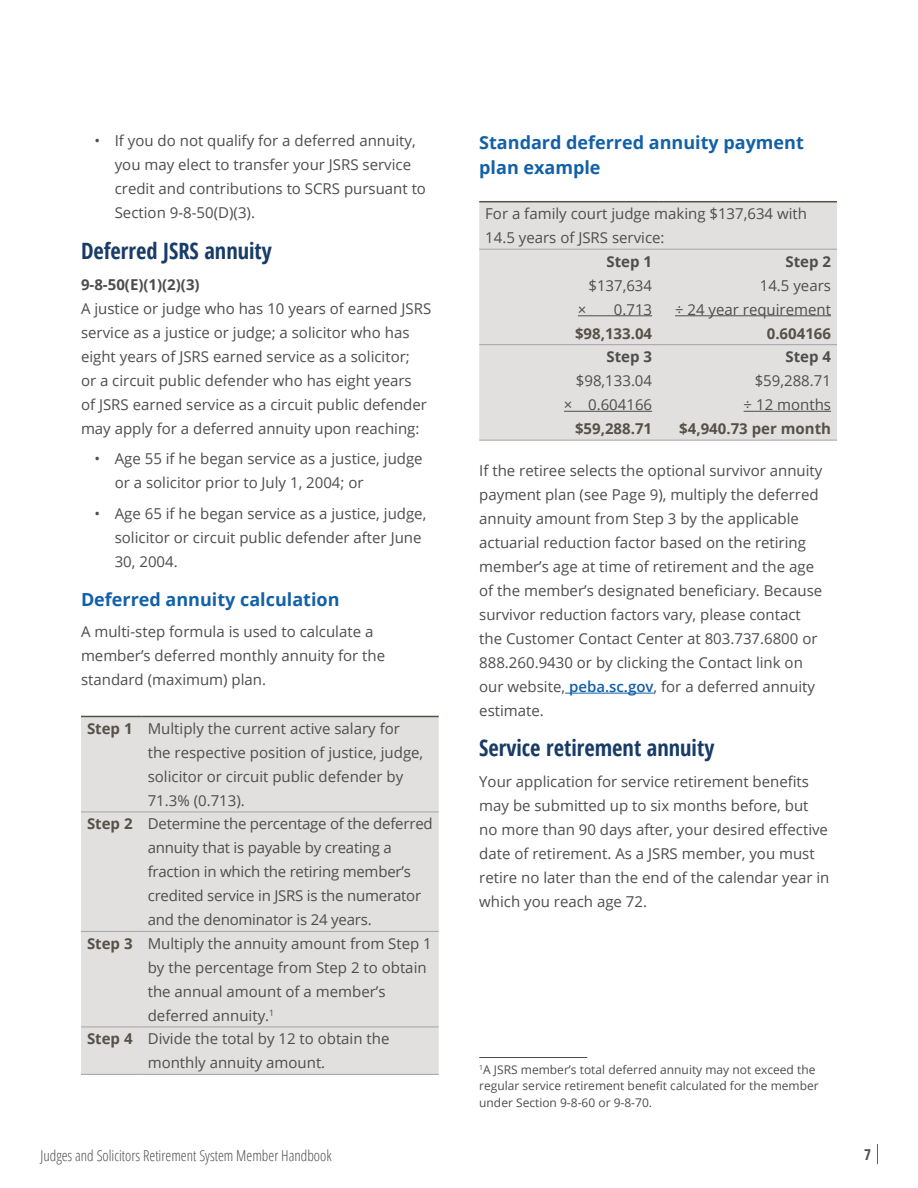
<style>
.page{position:relative;width:918px;height:1188px;background:#fff}
.page>*{position:absolute;margin:0;border:0;box-sizing:border-box;transform-origin:0 0}
.t1{font:700 condensed 22.5px "Open Sans";color:#183b67}
.t2{font:700 18px/25.5px "Open Sans";color:#1260a8}
.t3{font:15px/24px "Open Sans";color:#4d4d4f}
.t4{font:300 condensed 15px "Open Sans";color:#4d4d4f}
.t5{font:700 15px "Open Sans";color:#555048}
.t6{font:700 15px "Open Sans";color:#4d4d4f}
.t7{font:700 condensed 15px "Open Sans";color:#4d4d4f}
.t8{font:12px/16.5px "Open Sans";color:#4d4d4f}
.s1{font-weight:700;color:#555048}
.s2{font-weight:600;color:#1260a8}
</style>
<div class="page">
<svg style="left:877px;top:1144px;width:1px;height:20px"></svg>
<div style="left:81px;top:717px;width:358px;height:357px;background:#e2e0de"></div>
<hr style="left:81px;top:812px;width:61px;height:1px;background:#a2a4a7">
<hr style="left:142px;top:812px;width:297px;height:1px;background:#a2a4a7">
<hr style="left:81px;top:931px;width:61px;height:1px;background:#a2a4a7">
<hr style="left:142px;top:931px;width:297px;height:1px;background:#a2a4a7">
<hr style="left:81px;top:1027px;width:61px;height:1px;background:#a2a4a7">
<hr style="left:142px;top:1027px;width:297px;height:1px;background:#a2a4a7">
<hr style="left:81px;top:1074px;width:61px;height:1px;background:#a2a4a7">
<hr style="left:142px;top:1074px;width:297px;height:1px;background:#a2a4a7">
<hr style="left:81px;top:716px;width:61px;height:1px;background:#555048">
<hr style="left:142px;top:716px;width:297px;height:1px;background:#555048">
<hr style="left:565px;top:693px;width:89px;height:1px;background:#1260a8">
<div style="left:479px;top:202px;width:358px;height:238px;background:#e2e0de"></div>
<hr style="left:479px;top:249px;width:179px;height:1px;background:#a2a4a7">
<hr style="left:658px;top:249px;width:179px;height:1px;background:#a2a4a7">
<hr style="left:479px;top:201px;width:179px;height:1px;background:#555048">
<hr style="left:658px;top:201px;width:179px;height:1px;background:#555048">
<hr style="left:479px;top:344px;width:179px;height:1px;background:#a2a4a7">
<hr style="left:658px;top:344px;width:179px;height:1px;background:#a2a4a7">
<hr style="left:479px;top:440px;width:179px;height:1px;background:#a2a4a7">
<hr style="left:658px;top:440px;width:179px;height:1px;background:#a2a4a7">
<hr style="left:578px;top:315px;width:74px;height:1px;background:#4d4d4f">
<hr style="left:675px;top:315px;width:156px;height:1px;background:#4d4d4f">
<hr style="left:564px;top:411px;width:88px;height:1px;background:#4d4d4f">
<hr style="left:744px;top:411px;width:87px;height:1px;background:#4d4d4f">
<hr style="left:479px;top:1057px;width:108px;height:1px;background:#4d4d4f">
<p class="t3" style="left:115px;top:129px;width:313px;text-indent:-20px">• If you do not qualify for a deferred annuity, you may elect to transfer your JSRS service credit and contributions to SCRS pursuant to Section 9-8-50(D)(3).</p>
<h1 class="t1" style="left:81px;top:235px;width:192px">Deferred JSRS annuity</h1>
<p class="t6" style="left:81px;top:274px;width:120px">9-8-50(E)(1)(2)(3)</p>
<p class="t3" style="left:81px;top:296px;width:352px">A justice or judge who has 10 years of earned JSRS service as a justice or judge; a solicitor who has eight years of JSRS earned service as a solicitor;<br>or a circuit public defender who has eight years<br>of JSRS earned service as a circuit public defender may apply for a deferred annuity upon reaching:</p>
<p class="t3" style="left:115px;top:447px;width:309px;text-indent:-20px">• Age 55 if he began service as a justice, judge or a solicitor prior to July 1, 2004; or</p>
<p class="t3" style="left:115px;top:501px;width:313px;text-indent:-20px">• Age 65 if he began service as a justice, judge, solicitor or circuit public defender after June<br>30, 2004.</p>
<p class="t2" style="left:81px;top:586px;width:260px">Deferred annuity calculation</p>
<p class="t3" style="left:81px;top:619px;width:306px">A multi-step formula is used to calculate a member’s deferred monthly annuity for the standard (maximum) plan.</p>
<p class="t3" style="left:87px;top:716px;width:314px"><span class="s1">Step 1</span> Multiply the current active salary for</p>
<p class="t3" style="left:148px;top:740px;width:277px">the respective position of justice, judge,</p>
<p class="t3" style="left:148px;top:764px;width:257px">solicitor or circuit public defender by</p>
<p class="t3" style="left:148px;top:788px;width:96px">71.3% (0.713).</p>
<p class="t3" style="left:87px;top:812px;width:347px"><span class="s1">Step 2</span> Determine the percentage of the deferred</p>
<p class="t3" style="left:148px;top:836px;width:246px">annuity that is payable by creating a</p>
<p class="t3" style="left:148px;top:860px;width:265px">fraction in which the retiring member’s</p>
<p class="t3" style="left:148px;top:884px;width:275px">credited service in JSRS is the numerator</p>
<p class="t3" style="left:148px;top:908px;width:223px">and the denominator is 24 years.</p>
<p class="t3" style="left:87px;top:931px;width:346px"><span class="s1">Step 3</span> Multiply the annuity amount from Step 1</p>
<p class="t3" style="left:148px;top:955px;width:280px">by the percentage from Step 2 to obtain</p>
<p class="t3" style="left:148px;top:979px;width:239px">the annual amount of a member’s</p>
<p class="t3" style="left:148px;top:1003px;width:128px">deferred annuity. <sup>1</sup></p>
<p class="t3" style="left:87px;top:1027px;width:304px"><span class="s1">Step 4</span> Divide the total by 12 to obtain the</p>
<p class="t3" style="left:148px;top:1051px;width:177px">monthly annuity amount.</p>
<p class="t2" style="left:479px;top:129px;width:326px">Standard deferred annuity payment plan example</p>
<p class="t3" style="left:485px;top:201px;width:323px">For a family court judge making $137,634 with<br>14.5 years of JSRS service:</p>
<p class="t6" style="left:607px;top:251px;width:47px">Step 1</p>
<p class="t3" style="left:588px;top:273px;width:65px">$137,634</p>
<p class="t3" style="left:578px;top:297px;width:10px">×</p>
<p class="t3" style="left:614px;top:297px;width:40px">0.713</p>
<p class="t5" style="left:575px;top:323px;width:79px">$98,133.04</p>
<p class="t6" style="left:785px;top:251px;width:47px">Step 2</p>
<p class="t3" style="left:675px;top:273px;width:158px;text-align:right">14.5 years<br>÷ 24 year requirement</p>
<p class="t5" style="left:767px;top:323px;width:66px">0.604166</p>
<p class="t6" style="left:785px;top:346px;width:47px">Step 4</p>
<p class="t3" style="left:744px;top:368px;width:89px;text-align:right">$59,288.71 ÷ 12 months</p>
<p class="t5" style="left:679px;top:418px;width:153px">$4,940.73 per month</p>
<p class="t3" style="left:479px;top:458px;width:345px">If the retiree selects the optional survivor annuity payment plan (see Page 9), multiply the deferred annuity amount from Step 3 by the applicable actuarial reduction factor based on the retiring member’s age at time of retirement and the age of the member’s designated beneficiary. Because survivor reduction factors vary, please contact the Customer Contact Center at 803.737.6800 or 888.260.9430 or by clicking the Contact link on our website, <span class="s2">peba.sc.gov</span>, for a deferred annuity estimate.</p>
<h1 class="t1" style="left:479px;top:732px;width:237px">Service retirement annuity</h1>
<p class="t3" style="left:479px;top:769px;width:352px">Your application for service retirement benefits may be submitted up to six months before, but no more than 90 days after, your desired effective date of retirement. As a JSRS member, you must retire no later than the end of the calendar year in which you reach age 72.</p>
<p class="t6" style="left:607px;top:346px;width:47px">Step 3</p>
<p class="t3" style="left:564px;top:368px;width:90px;text-align:right">$98,133.04 × 0.604166</p>
<p class="t5" style="left:575px;top:418px;width:79px">$59,288.71</p>
<p class="t8" style="left:479px;top:1061px;width:341px"><sup>1</sup>A JSRS member’s total deferred annuity may not exceed the regular service retirement benefit calculated for the member under Section 9-8-60 or 9-8-70.</p>
<p class="t4" style="left:40px;top:1145px;width:293px">Judges and Solicitors Retirement System Member Handbook</p>
<p class="t7" style="left:864px;top:1144px;width:8px">7</p>
</div>
